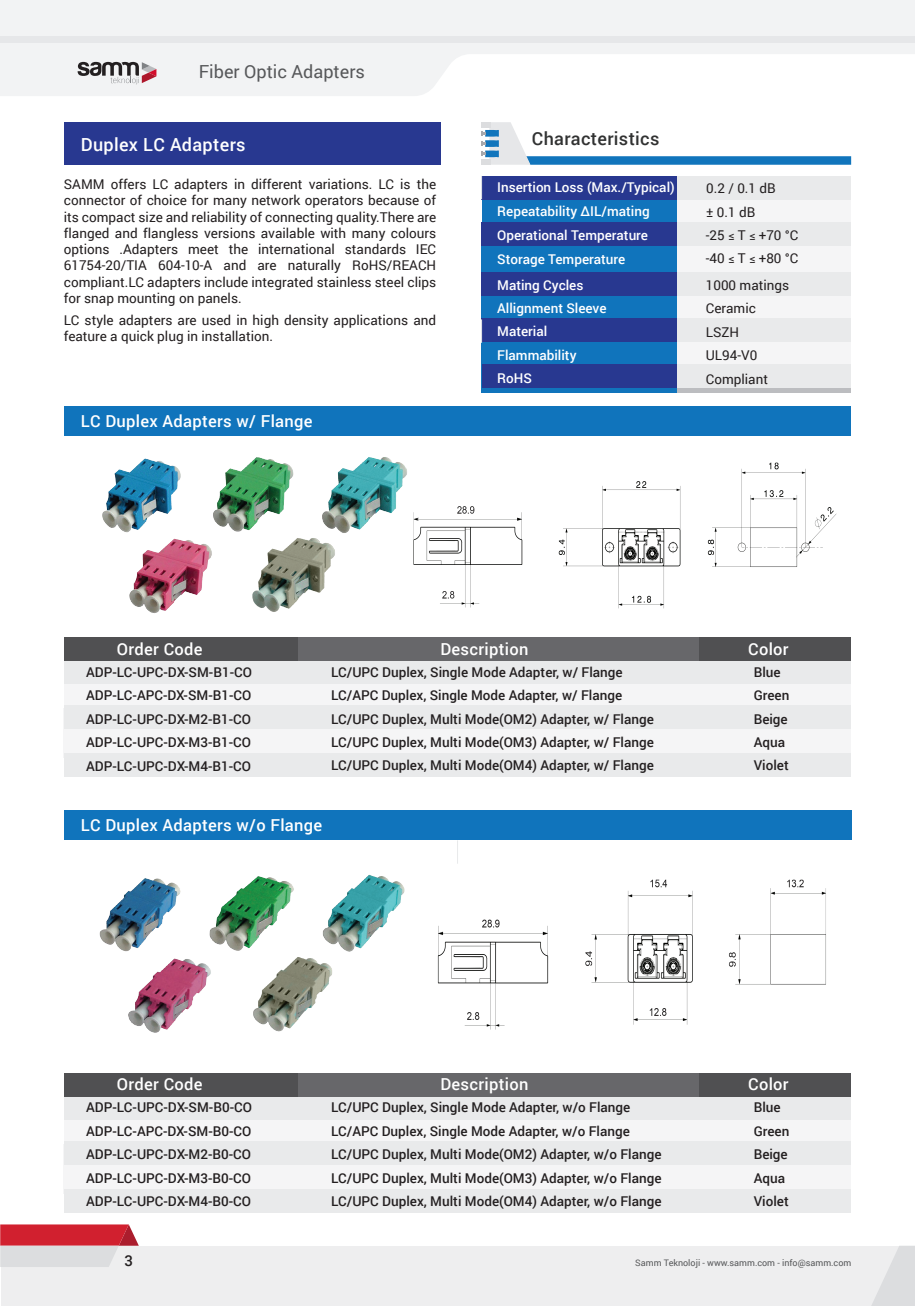
<style>
.page{position:relative;width:915px;height:1306px;background:#fff}
.page>*{position:absolute;margin:0;border:0;box-sizing:border-box;transform-origin:0 0}
.t1{font:18px "Roboto";color:#57585a}
.t2{font:500 18px "Roboto";letter-spacing:.02em;color:#fff}
.t3{font:500 18px "Roboto";letter-spacing:.02em;color:#313232}
.t4{font:500 16.5px "Roboto";letter-spacing:.02em;color:#fff}
.t5{font:500 15px "Roboto";color:#231f20}
.t6{font:500 13.5px/23.4px "Roboto";color:#231f20}
.t7{font:13.5px/16.2px "Roboto";color:#231f20}
.t8{font:500 13.5px/23.4px "Roboto";color:#fff}
.t9{font:9px "Roboto";color:#57585a}
.s1{font-size:12px}
</style>
<div class="page">
<img style="left:437px;top:879px;width:389px;height:151px">
<div style="left:481px;top:245px;width:197px;height:27px;background:#1074bc"></div>
<div style="left:64px;top:122px;width:376px;height:43px;background:#283890"></div>
<svg style="left:0;top:0;width:914px;height:96px;fill:#f2f3f4"></svg>
<div style="left:0;top:36px;width:914px;height:7px;background:#e6e7e9"></div>
<svg style="left:78px;top:62px;width:78px;height:22px"></svg>
<svg style="left:481px;top:122px;width:369px;height:43px"></svg>
<div style="left:481px;top:122px;width:10px;height:6px;background:#dcdddf"></div>
<div style="left:481px;top:159px;width:10px;height:6px;background:#dcdddf"></div>
<div style="left:1px;top:1245px;width:913px;height:60px;background:#eeeeef"></div>
<svg style="left:0;top:1224px;width:139px;height:42px;background:#d8848c"></svg>
<svg style="left:869px;top:1245px;width:45px;height:60px"></svg>
<div style="left:481px;top:176px;width:197px;height:70px;background:#1074bc"></div>
<div style="left:481px;top:176px;width:197px;height:23px;background:#283890"></div>
<div style="left:481px;top:223px;width:197px;height:23px;background:#283890"></div>
<div style="left:677px;top:176px;width:173px;height:49px;background:#f5f5f6"></div>
<div style="left:677px;top:176px;width:173px;height:23px;background:#e9eaeb"></div>
<div style="left:677px;top:223px;width:173px;height:23px;background:#e9eaeb"></div>
<div style="left:481px;top:272px;width:197px;height:120px;background:#1074bc"></div>
<div style="left:481px;top:272px;width:197px;height:23px;background:#283890"></div>
<div style="left:481px;top:318px;width:197px;height:24px;background:#283890"></div>
<div style="left:481px;top:364px;width:197px;height:24px;background:#283890"></div>
<div style="left:677px;top:272px;width:173px;height:116px;background:#f5f5f6"></div>
<div style="left:677px;top:272px;width:173px;height:23px;background:#e9eaeb"></div>
<div style="left:677px;top:318px;width:173px;height:24px;background:#e9eaeb"></div>
<div style="left:677px;top:364px;width:173px;height:24px;background:#e9eaeb"></div>
<hr style="left:677px;top:388px;width:173px;height:4px;background:#bcbdc0">
<div style="left:677px;top:246px;width:173px;height:26px;background:#f5f5f6"></div>
<img style="left:217px;top:457px;width:77px;height:53px">
<img style="left:102px;top:458px;width:79px;height:64px">
<img style="left:238px;top:510px;width:93px;height:102px">
<img style="left:105px;top:509px;width:133px;height:104px">
<img style="left:299px;top:457px;width:99px;height:103px">
<img style="left:211px;top:876px;width:83px;height:53px">
<img style="left:99px;top:878px;width:82px;height:65px">
<img style="left:238px;top:929px;width:91px;height:103px">
<img style="left:105px;top:929px;width:133px;height:104px">
<img style="left:299px;top:874px;width:106px;height:105px">
<img style="left:398px;top:462px;width:439px;height:147px">
<div style="left:64px;top:406px;width:786px;height:30px;background:#1074bc"></div>
<div style="left:64px;top:659px;width:786px;height:49px;background:#f5f5f6"></div>
<div style="left:64px;top:660px;width:786px;height:24px;background:#e9eaeb"></div>
<div style="left:64px;top:708px;width:786px;height:50px;background:#f5f5f6"></div>
<div style="left:64px;top:705px;width:786px;height:24px;background:#e9eaeb"></div>
<div style="left:64px;top:753px;width:786px;height:24px;background:#e9eaeb"></div>
<div style="left:64px;top:637px;width:786px;height:24px;background:#505052"></div>
<div style="left:297px;top:637px;width:401px;height:23px;background:#67676a"></div>
<div style="left:64px;top:810px;width:787px;height:30px;background:#1074bc"></div>
<div style="left:64px;top:1094px;width:786px;height:50px;background:#f5f5f6"></div>
<div style="left:64px;top:1096px;width:786px;height:23px;background:#e9eaeb"></div>
<div style="left:64px;top:1144px;width:786px;height:49px;background:#f5f5f6"></div>
<div style="left:64px;top:1141px;width:786px;height:23px;background:#e9eaeb"></div>
<div style="left:64px;top:1188px;width:786px;height:24px;background:#e9eaeb"></div>
<div style="left:64px;top:1072px;width:786px;height:24px;background:#505052"></div>
<div style="left:297px;top:1072px;width:401px;height:24px;background:#67676a"></div>
<h1 class="t1" style="left:199px;top:59px;width:168px">Fiber Optic Adapters</h1>
<h1 class="t2" style="left:81px;top:132px;width:166px">Duplex LC Adapters</h1>
<h1 class="t3" style="left:531px;top:126px;width:129px">Characteristics</h1>
<p class="t7" style="left:64px;top:176px;width:374px;text-align:justify">SAMM offers LC adapters in different variations. LC is the connector of choice for many network operators because of its compact size and reliability of connecting quality.There are flanged and flangless versions available with many colours options .Adapters meet the international standards IEC 61754-20/TIA 604-10-A and are naturally RoHS/REACH compliant.LC adapters include integrated stainless steel clips for snap mounting on panels.</p>
<p class="t7" style="left:64px;top:311px;width:374px">LC style adapters are used in high density applications and feature a quick plug in installation.</p>
<p class="t8" style="left:497px;top:175px;width:179px">Insertion Loss (Max./Typical)<br>Repeatability ∆IL/mating</p>
<p class="t7" style="left:706px;top:176px;width:71px;line-height:23.4px">0.2 / 0.1 dB ± 0.1 dB</p>
<p class="t8" style="left:497px;top:223px;width:152px">Operational Temperature<br>Storage Temperature</p>
<p class="t7" style="left:705px;top:223px;width:94px;line-height:23.4px">-25 <span class="s1">≤</span> T <span class="s1">≤</span> +70 °C -40 <span class="s1">≤</span> T <span class="s1">≤</span> +80 °C</p>
<p class="t8" style="left:497px;top:272px;width:111px">Mating Cycles<br>Allignment Sleeve<br>Material<br>Flammability<br>RoHS</p>
<p class="t7" style="left:705px;top:273px;width:85px;line-height:23.4px">1000 matings<br>Ceramic<br>LSZH<br>UL94-V0<br>Compliant</p>
<p class="t4" style="left:81px;top:409px;width:233px">LC Duplex Adapters w/ Flange</p>
<p class="t4" style="left:117px;top:637px;width:87px">Order Code</p>
<p class="t4" style="left:440px;top:637px;width:89px">Description</p>
<p class="t4" style="left:748px;top:637px;width:42px">Color</p>
<p class="t6" style="left:86px;top:660px;width:167px;text-align:justify">ADP-LC-UPC-DX-SM-B1-CO ADP-LC-APC-DX-SM-B1-CO ADP-LC-UPC-DX-M2-B1-CO ADP-LC-UPC-DX-M3-B1-CO ADP-LC-UPC-DX-M4-B1-CO</p>
<p class="t6" style="left:331px;top:660px;width:324px">LC/UPC Duplex, Single Mode Adapter, w/ Flange LC/APC Duplex, Single Mode Adapter, w/ Flange LC/UPC Duplex, Multi Mode(OM2) Adapter, w/ Flange LC/UPC Duplex, Multi Mode(OM3) Adapter, w/ Flange LC/UPC Duplex, Multi Mode(OM4) Adapter, w/ Flange</p>
<p class="t6" style="left:753px;top:660px;width:37px">Blue<br>Green<br>Beige<br>Aqua<br>Violet</p>
<p class="t4" style="left:81px;top:813px;width:243px">LC Duplex Adapters w/o Flange</p>
<p class="t4" style="left:117px;top:1072px;width:87px">Order Code</p>
<p class="t4" style="left:440px;top:1072px;width:89px">Description</p>
<p class="t4" style="left:748px;top:1072px;width:42px">Color</p>
<p class="t6" style="left:86px;top:1095px;width:167px;text-align:justify">ADP-LC-UPC-DX-SM-B0-CO ADP-LC-APC-DX-SM-B0-CO ADP-LC-UPC-DX-M2-B0-CO ADP-LC-UPC-DX-M3-B0-CO ADP-LC-UPC-DX-M4-B0-CO</p>
<p class="t6" style="left:331px;top:1095px;width:332px">LC/UPC Duplex, Single Mode Adapter, w/o Flange LC/APC Duplex, Single Mode Adapter, w/o Flange LC/UPC Duplex, Multi Mode(OM2) Adapter, w/o Flange LC/UPC Duplex, Multi Mode(OM3) Adapter, w/o Flange LC/UPC Duplex, Multi Mode(OM4) Adapter, w/o Flange</p>
<p class="t6" style="left:753px;top:1095px;width:37px">Blue<br>Green<br>Beige<br>Aqua<br>Violet</p>
<p class="t5" style="left:124px;top:1249px;width:10px">3</p>
<p class="t9" style="left:635px;top:1256px;width:217px">Samm Teknoloji - www.samm.com - info@samm.com</p>
</div>
